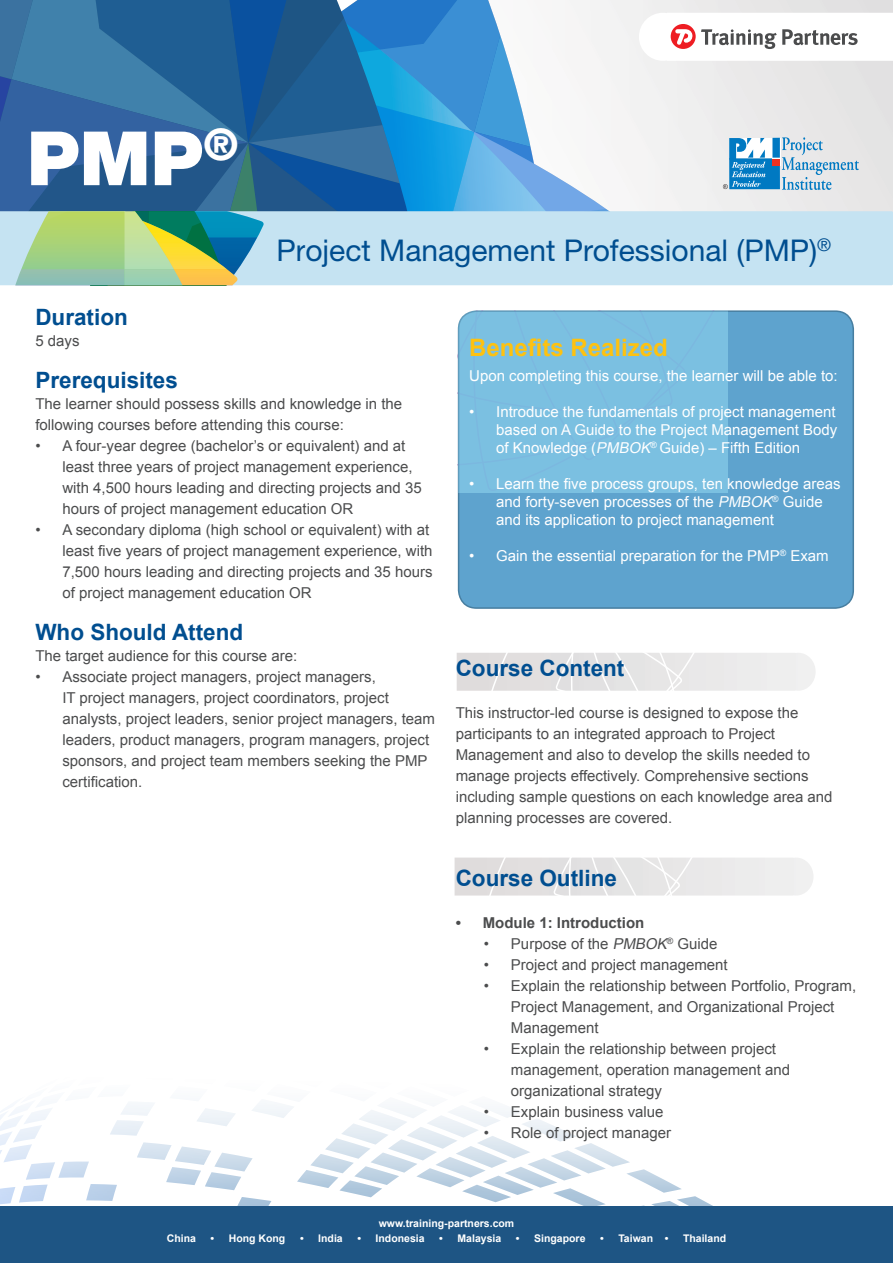
<style>
.page{position:relative;width:893px;height:1263px;background:#fff}
.page>*{position:absolute;margin:0;border:0;box-sizing:border-box;transform-origin:0 0}
.t1{font:900 75px "Helvetica Neue";color:#fff}
.t2{font:30px "Helvetica Neue";color:#004e90}
.t3{font:700 24px "Arial";color:#fec210}
.t4{font:700 22.5px "Arial";color:#004e90}
.t5{font:15px/21px "Arial";color:#4b4c4d}
.t6{font:15px/18px "Arial";color:#fff;text-align:justify}
.t7{font:700 15px "Arial";color:#4b4c4d}
.t8{font:700 10.5px "Arial";color:#fff}
.s1{font-style:italic}
</style>
<div class="page">
<div style="left:0;top:1206px;width:893px;height:57px;background:#1e5584"></div>
<svg style="left:455px;top:857px;width:358px;height:38px;background:#e7e6e6"></svg>
<div style="left:0;top:0;width:893px;height:225px;background:#ececec"></div>
<svg style="left:639px;top:13px;width:254px;height:48px;background:#eee9e9"></svg>
<div style="left:617px;top:211px;width:276px;height:74px;background:#c5e3f2"></div>
<svg style="left:0;top:0;width:617px;height:285px;background:#649abb"></svg>
<svg style="left:0;top:1104px;width:713px;height:102px"></svg>
<div style="left:459px;top:311px;width:394px;height:297px;background:#5ea3ce;border-radius:18px"></div>
<div style="left:458px;top:310px;width:396px;height:299px;border:2px solid #477ea0;border-radius:18px"></div>
<div style="left:458px;top:310px;width:270px;height:182px;background:#7bc0e1"></div>
<svg style="left:457px;top:653px;width:358px;height:38px;background:#e7e6e6"></svg>
<div style="left:729px;top:158px;width:51px;height:31px;background:#0079c2"></div>
<div style="left:729px;top:138px;width:51px;height:20px;background:#fff"></div>
<div style="left:772px;top:138px;width:8px;height:20px;background:#0079c2"></div>
<div style="left:772px;top:158px;width:8px;height:8px;background:#fff"></div>
<div style="left:772px;top:159px;width:8px;height:7px;background:#ef3122"></div>
<svg style="left:782px;top:137px;width:77px;height:53px"></svg>
<svg style="left:723px;top:138px;width:42px;height:51px"></svg>
<h1 class="t1" style="left:27px;top:114px;width:213px">PMP<sup>®</sup></h1>
<h2 class="t2" style="left:276px;top:232px;width:556px">Project Management Professional (PMP)<sup>®</sup></h2>
<h3 class="t4" style="left:35px;top:302px;width:94px">Duration</h3>
<p class="t5" style="left:35px;top:330px;width:46px">5 days</p>
<h3 class="t4" style="left:35px;top:365px;width:144px">Prerequisites</h3>
<p class="t5" style="left:35px;top:393px;width:368px">The learner should possess skills and knowledge in the following courses before attending this course:</p>
<p class="t5" style="left:62px;top:435px;width:361px;text-indent:-27px">• A four-year degree (bachelor’s or equivalent) and at least three years of project management experience, with 4,500 hours leading and directing projects and 35 hours of project management education OR</p>
<p class="t5" style="left:62px;top:519px;width:372px;text-indent:-27px">• A secondary diploma (high school or equivalent) with at least five years of project management experience, with 7,500 hours leading and directing projects and 35 hours of project management education OR</p>
<h3 class="t4" style="left:35px;top:617px;width:209px">Who Should Attend</h3>
<p class="t5" style="left:35px;top:645px;width:263px">The target audience for this course are:</p>
<p class="t5" style="left:62px;top:666px;width:374px;text-indent:-27px">• Associate project managers, project managers,<br>IT project managers, project coordinators, project analysts, project leaders, senior project managers, team leaders, product managers, program managers, project sponsors, and project team members seeking the PMP certification.</p>
<h3 class="t3" style="left:469px;top:331px;width:200px">Benefits Realized</h3>
<p class="t6" style="left:469px;top:367px;width:370px">Upon completing this course, the learner will be able to:</p>
<p class="t6" style="left:496px;top:403px;width:343px;text-indent:-27px">• Introduce the fundamentals of project management based on A Guide to the Project Management Body of Knowledge (<span class="s1">PMBOK</span><sup>®</sup> Guide) – Fifth Edition</p>
<p class="t6" style="left:496px;top:475px;width:346px;text-align:left;text-indent:-27px">• Learn the five process groups, ten knowledge areas and forty-seven processes of the <span class="s1">PMBOK</span><sup>®</sup> Guide and its application to project management</p>
<p class="t6" style="left:469px;top:547px;width:361px">• Gain the essential preparation for the PMP<sup>®</sup> Exam</p>
<h3 class="t4" style="left:456px;top:653px;width:170px">Course Content</h3>
<p class="t5" style="left:456px;top:703px;width:378px">This instructor-led course is designed to expose the participants to an integrated approach to Project Management and also to develop the skills needed to manage projects effectively. Comprehensive sections including sample questions on each knowledge area and planning processes are covered.</p>
<h3 class="t4" style="left:456px;top:863px;width:163px">Course Outline</h3>
<p class="t7" style="left:456px;top:913px;width:190px">• Module 1: Introduction</p>
<p class="t5" style="left:484px;top:934px;width:235px">• Purpose of the <span class="s1">PMBOK</span><sup>®</sup> Guide</p>
<p class="t5" style="left:484px;top:955px;width:245px">• Project and project management</p>
<p class="t5" style="left:511px;top:976px;width:347px;text-indent:-27px">• Explain the relationship between Portfolio, Program,<br>Project Management, and Organizational Project<br>Management</p>
<p class="t5" style="left:511px;top:1039px;width:281px;text-indent:-27px">• Explain the relationship between project management, operation management and organizational strategy</p>
<p class="t5" style="left:484px;top:1102px;width:181px">• Explain business value</p>
<p class="t5" style="left:484px;top:1123px;width:189px">• Role of project manager</p>
<p class="t8" style="left:379px;top:1216px;width:137px">www.training-partners.com</p>
<p class="t8" style="left:167px;top:1231px;width:31px">China</p>
<p class="t8" style="left:211px;top:1231px;width:76px">• Hong Kong</p>
<p class="t8" style="left:300px;top:1231px;width:44px">• India</p>
<p class="t8" style="left:357px;top:1231px;width:69px">• Indonesia</p>
<p class="t8" style="left:439px;top:1231px;width:64px">• Malaysia</p>
<p class="t8" style="left:516px;top:1231px;width:71px">• Singapore</p>
<p class="t8" style="left:600px;top:1231px;width:70px">• Taiwan •</p>
<p class="t8" style="left:683px;top:1231px;width:45px">Thailand</p>
</div>
